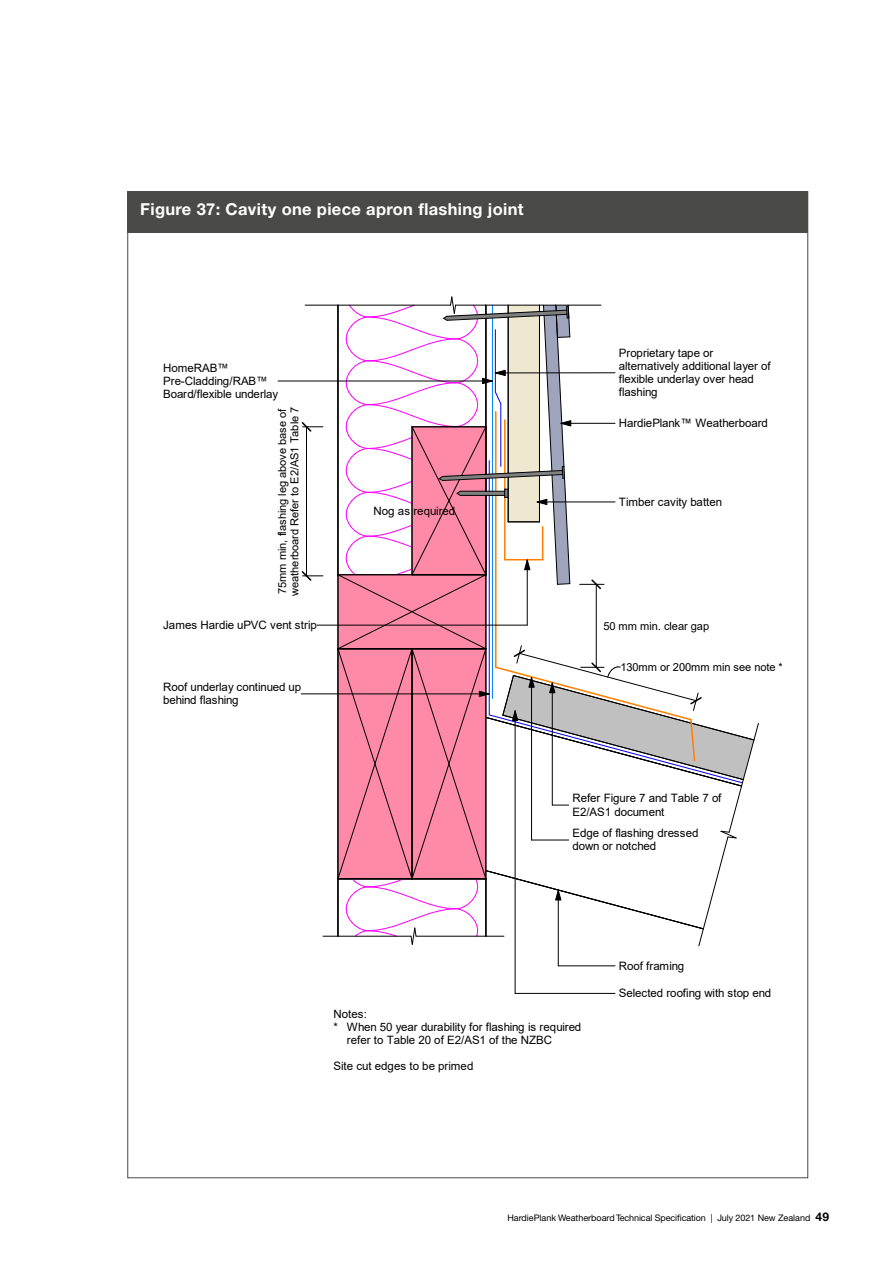
<style>
.page{position:relative;width:893px;height:1263px;background:#fff}
.page>*{position:absolute;margin:0;border:0;box-sizing:border-box;transform-origin:0 0}
.t1{font:700 16.5px "Helvetica Neue CE";letter-spacing:.02em;color:#fff}
.t2{font:11.55px/13px "Arial";letter-spacing:-.005em;color:#000}
.t3{font:11.1px/12.3px "Arial";letter-spacing:-.005em;color:#000}
.t4{font:9px "Helvetica Neue CE";letter-spacing:-.01em;color:#000}
.s1{font-weight:700;font-size:12px}
</style>
<div class="page">
<div style="left:128px;top:191px;width:680px;height:42px;background:#4a4a49"></div>
<hr style="left:323px;top:936px;width:88px;height:1px;background:#000">
<hr style="left:305px;top:305px;width:146px;height:1px;background:#000">
<hr style="left:317px;top:625px;width:210px;height:1px;background:#000">
<hr style="left:301px;top:694px;width:188px;height:1px;background:#000">
<hr style="left:278px;top:381px;width:214px;height:1px;background:#000">
<hr style="left:558px;top:965px;width:57px;height:1px;background:#000">
<hr style="left:558px;top:890px;width:1px;height:76px;background:#000">
<hr style="left:515px;top:993px;width:100px;height:1px;background:#000">
<hr style="left:515px;top:711px;width:1px;height:282px;background:#000">
<svg style="left:337px;top:296px;width:422px;height:650px"></svg>
<hr style="left:306px;top:427px;width:1px;height:149px;background:#000">
<svg style="left:301px;top:422px;width:22px;height:10px"></svg>
<svg style="left:301px;top:571px;width:22px;height:10px"></svg>
<h1 class="t1" style="left:140px;top:199px;width:385px">Figure 37: Cavity one piece apron flashing joint</h1>
<p class="t2" style="left:163px;top:361px;width:117px">HomeRAB™<br>Pre-Cladding/RAB™<br>Board/flexible underlay</p>
<p class="t3" style="left:276px;top:596px;width:191px;rotate:-90deg">75mm min, flashing leg above base of weatherboard Refer to E2/AS1 Table 7</p>
<p class="t2" style="left:163px;top:618px;width:155px">James Hardie uPVC vent strip</p>
<p class="t2" style="left:163px;top:680px;width:139px">Roof underlay continued up behind flashing</p>
<p class="t2" style="left:374px;top:505px;width:83px">Nog as required</p>
<p class="t2" style="left:619px;top:346px;width:153px">Proprietary tape or alternatively additional layer of flexible underlay over head flashing</p>
<p class="t2" style="left:619px;top:416px;width:151px">HardiePlank™ Weatherboard</p>
<p class="t2" style="left:619px;top:495px;width:105px">Timber cavity batten</p>
<p class="t3" style="left:603px;top:620px;width:107px">50 mm min. clear gap</p>
<p class="t3" style="left:620px;top:661px;width:164px">130mm or 200mm min see note *</p>
<p class="t2" style="left:572px;top:792px;width:151px">Refer Figure 7 and Table 7 of<br>E2/AS1 document</p>
<p class="t2" style="left:572px;top:827px;width:127px">Edge of flashing dressed down or notched</p>
<p class="t2" style="left:619px;top:959px;width:67px">Roof framing</p>
<p class="t2" style="left:619px;top:986px;width:154px">Selected roofing with stop end</p>
<p class="t2" style="left:334px;top:1007px;width:35px">Notes:</p>
<p class="t2" style="left:334px;top:1020px;width:249px">* When 50 year durability for flashing is required</p>
<p class="t2" style="left:347px;top:1033px;width:207px">refer to Table 20 of E2/AS1 of the NZBC</p>
<p class="t2" style="left:334px;top:1059px;width:141px">Site cut edges to be primed</p>
<p class="t4" style="left:507px;top:1212px;width:323px">HardiePlank Weatherboard Technical Specification | July 2021 New Zealand <span class="s1">49</span></p>
</div>
